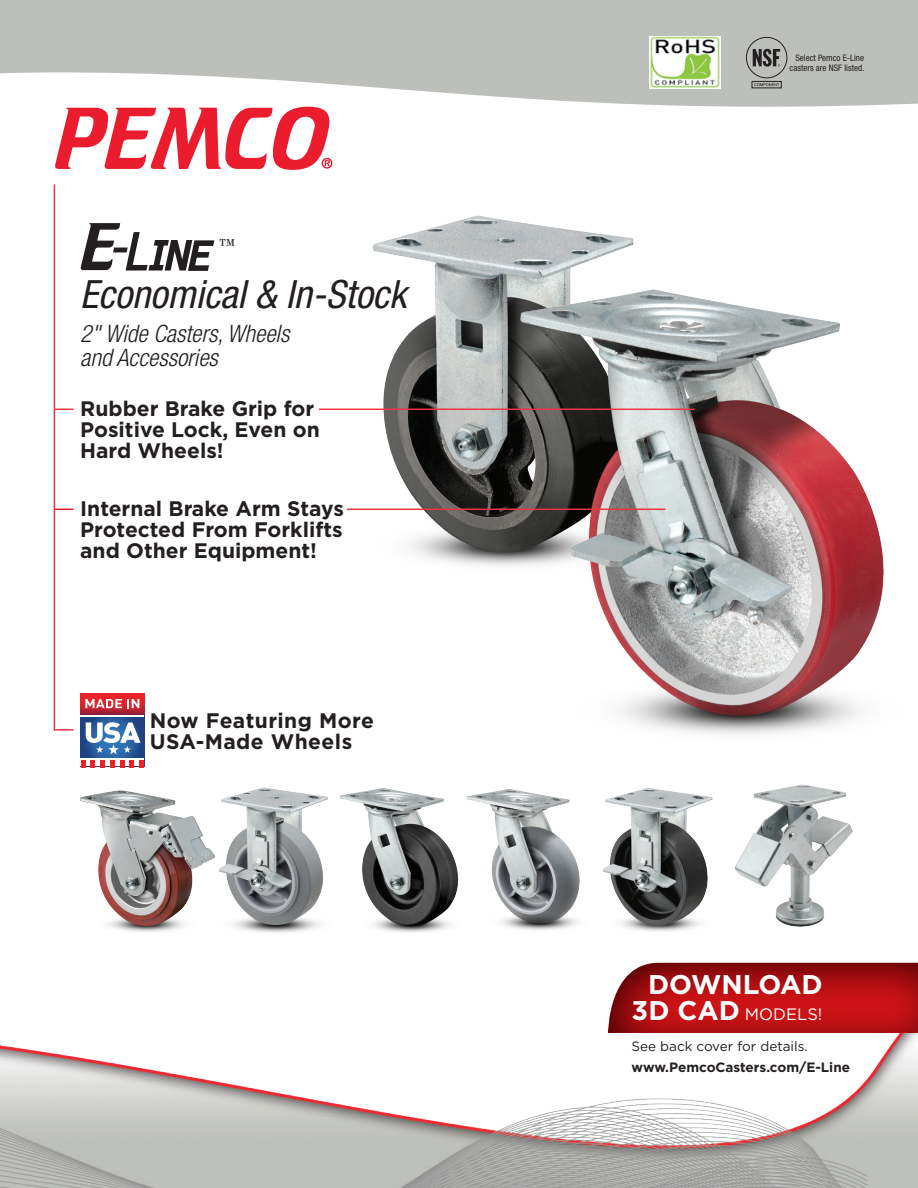
<style>
.page{position:relative;width:918px;height:1188px;background:#fff}
.page>*{position:absolute;margin:0;border:0;box-sizing:border-box;transform-origin:0 0}
.t1{font:italic condensed 39px "Helvetica Neue";color:#231f20}
.t2{font:700 27px "Gotham";color:#fff}
.t3{font:italic 300 condensed 24px/24px "Helvetica Neue";color:#231f20}
.t4{font:700 21px/21px "Gotham";color:#231f20;text-align:justify}
.t5{font:700 21px/21px "Gotham";letter-spacing:.02em;color:#231f20}
.t6{font:19.8px "Times";color:#231f20}
.t7{font:16.5px "Gotham";color:#fff}
.t8{font:700 13.5px "Gotham";color:#231f20}
.t9{font:13.5px "Gotham";color:#231f20}
.t10{font:condensed 9px/10.8px "Helvetica Neue";color:#231f20;text-align:right}
.s1{font-weight:700;font-size:27px}
</style>
<div class="page">
<img style="left:0;top:1033px;width:918px;height:155px">
<svg style="left:0;top:0;width:918px;height:107px;background:#c6c8c5"></svg>
<svg style="left:55px;top:107px;width:277px;height:63px"></svg>
<img style="left:535px;top:793px;width:45px;height:137px">
<img style="left:402px;top:788px;width:133px;height:145px">
<img style="left:219px;top:787px;width:183px;height:146px">
<img style="left:649px;top:36px;width:72px;height:52px">
<img style="left:80px;top:790px;width:135px;height:142px">
<hr style="left:54px;top:184px;width:1px;height:547px;background:#ee3542">
<hr style="left:54px;top:729px;width:20px;height:2px;background:#ee3542">
<svg style="left:54px;top:509px;width:20px;height:1px"></svg>
<svg style="left:55px;top:409px;width:19px;height:1px"></svg>
<div style="left:746px;top:37px;width:41px;height:41px;border:1px solid #231f20;border-radius:50%"></div>
<svg style="left:753px;top:49px;width:27px;height:18px"></svg>
<div style="left:752px;top:81px;width:30px;height:7px;border:1px solid #231f20"></div>
<svg style="left:754px;top:83px;width:25px;height:3px"></svg>
<img style="left:734px;top:784px;width:119px;height:143px">
<svg style="left:80px;top:223px;width:135px;height:48px"></svg>
<img style="left:608px;top:963px;width:310px;height:70px">
<img style="left:319px;top:215px;width:315px;height:342px">
<img style="left:426px;top:245px;width:458px;height:490px">
<hr style="left:347px;top:509px;width:318px;height:1px;background:#ee3542">
<hr style="left:319px;top:409px;width:375px;height:1px;background:#ee3542">
<img style="left:603px;top:788px;width:110px;height:143px">
<svg style="left:81px;top:717px;width:63px;height:41px"></svg>
<svg style="left:81px;top:693px;width:63px;height:22px"></svg>
<svg style="left:86px;top:722px;width:55px;height:32px"></svg>
<svg style="left:85px;top:699px;width:54px;height:9px"></svg>
<div style="left:81px;top:760px;width:5px;height:8px;background:#ed2026"></div>
<div style="left:90px;top:760px;width:5px;height:8px;background:#ed2026"></div>
<div style="left:100px;top:760px;width:5px;height:8px;background:#ed2026"></div>
<div style="left:110px;top:760px;width:5px;height:8px;background:#ed2026"></div>
<div style="left:120px;top:760px;width:5px;height:8px;background:#ed2026"></div>
<div style="left:129px;top:760px;width:5px;height:8px;background:#ed2026"></div>
<div style="left:139px;top:760px;width:5px;height:8px;background:#ed2026"></div>
<p class="t6" style="left:219px;top:227px;width:21px">™</p>
<p class="t1" style="left:80px;top:271px;width:328px">Economical &amp; In-Stock</p>
<p class="t3" style="left:80px;top:322px;width:211px">2" Wide Casters, Wheels and Accessories</p>
<p class="t4" style="left:80px;top:397px;width:241px;text-align:left">Rubber Brake Grip for<br>Positive Lock, Even on<br>Hard Wheels!</p>
<p class="t4" style="left:80px;top:497px;width:265px">Internal Brake Arm Stays Protected From Forklifts and Other Equipment!</p>
<p class="t5" style="left:150px;top:709px;width:226px">Now Featuring More<br>USA-Made Wheels</p>
<p class="t10" style="left:790px;top:52px;width:76px">Select Pemco E-Line casters are NSF listed.</p>
<p class="t2" style="left:648px;top:969px;width:176px">DOWNLOAD</p>
<p class="t7" style="left:632px;top:1005px;width:192px"><span class="s1">3D CAD</span> MODELS!</p>
<p class="t9" style="left:632px;top:1039px;width:178px">See back cover for details.</p>
<p class="t8" style="left:632px;top:1059px;width:220px">www.PemcoCasters.com/E-Line</p>
</div>
